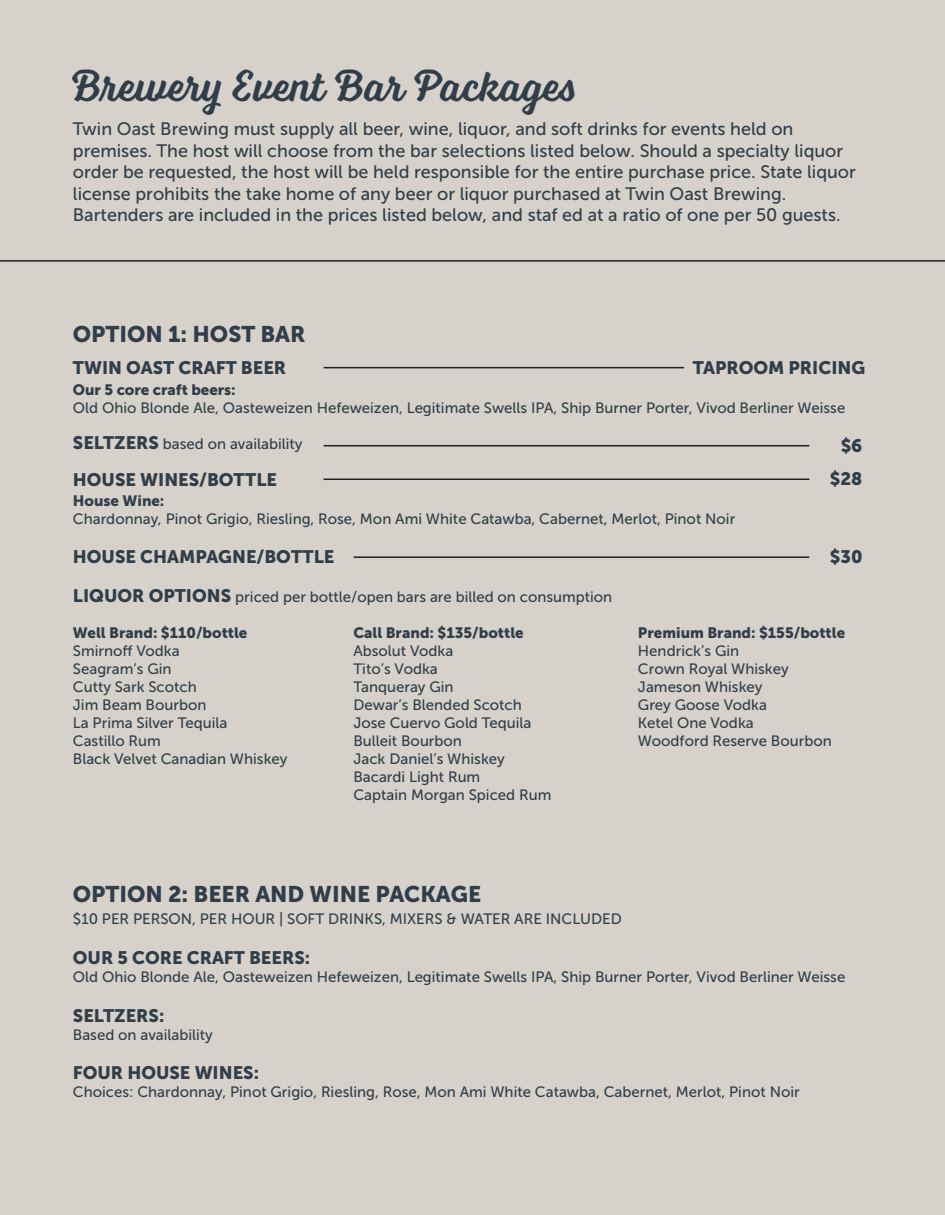
<style>
.page{position:relative;width:945px;height:1215px;background:#d6d1cb}
.page>*{position:absolute;margin:0;border:0;box-sizing:border-box;transform-origin:0 0}
.t1{font:45px "Voltage";color:#313e49}
.t2{font:22.5px "Museo Sans 900";color:#313e49}
.t3{font:18px/21.6px "Museo Sans 500";color:#313e49}
.t4{font:18px "Museo Sans 900";color:#313e49}
.t5{font:15px/18px "Museo Sans 500";color:#313e49}
.t6{font:15px "Museo Sans 900";color:#313e49}
.s1{font-family:"Museo Sans 900";font-size:18px}
</style>
<div class="page">
<hr style="left:0;top:260px;width:945px;height:2px;background:#231f20">
<hr style="left:324px;top:367px;width:360px;height:1px;background:#231f20">
<hr style="left:324px;top:445px;width:485px;height:1px;background:#231f20">
<hr style="left:324px;top:479px;width:485px;height:1px;background:#231f20">
<hr style="left:354px;top:556px;width:455px;height:2px;background:#231f20">
<h1 class="t1" style="left:72px;top:59px;width:506px">Brewery Event Bar Packages</h1>
<p class="t3" style="left:73px;top:118px;width:785px">Twin Oast Brewing must supply all beer, wine, liquor, and soft drinks for events held on premises. The host will choose from the bar selections listed below. Should a specialty liquor order be requested, the host will be held responsible for the entire purchase price. State liquor license prohibits the take home of any beer or liquor purchased at Twin Oast Brewing.<br>Bartenders are included in the prices listed below, and staf ed at a ratio of one per 50 guests.</p>
<h2 class="t2" style="left:73px;top:321px;width:234px">OPTION 1: HOST BAR</h2>
<p class="t4" style="left:73px;top:358px;width:215px">TWIN OAST CRAFT BEER</p>
<p class="t4" style="left:693px;top:357px;width:174px">TAPROOM PRICING</p>
<p class="t6" style="left:73px;top:381px;width:164px">Our 5 core craft beers:</p>
<p class="t5" style="left:73px;top:399px;width:774px">Old Ohio Blonde Ale, Oasteweizen Hefeweizen, Legitimate Swells IPA, Ship Burner Porter, Vivod Berliner Weisse</p>
<p class="t5" style="left:73px;top:435px;width:231px"><span class="s1">SELTZERS</span> based on availability</p>
<p class="t4" style="left:841px;top:436px;width:23px">$6</p>
<p class="t4" style="left:73px;top:469px;width:206px">HOUSE WINES/BOTTLE</p>
<p class="t4" style="left:830px;top:469px;width:34px">$28</p>
<p class="t6" style="left:73px;top:493px;width:93px">House Wine:</p>
<p class="t5" style="left:73px;top:510px;width:664px">Chardonnay, Pinot Grigio, Riesling, Rose, Mon Ami White Catawba, Cabernet, Merlot, Pinot Noir</p>
<p class="t4" style="left:73px;top:547px;width:263px">HOUSE CHAMPAGNE/BOTTLE</p>
<p class="t4" style="left:830px;top:547px;width:34px">$30</p>
<p class="t5" style="left:73px;top:588px;width:541px"><span class="s1">LIQUOR OPTIONS</span> priced per bottle/open bars are billed on consumption</p>
<p class="t6" style="left:73px;top:625px;width:176px">Well Brand: $110/bottle</p>
<p class="t5" style="left:73px;top:642px;width:216px">Smirnoff Vodka<br>Seagram’s Gin<br>Cutty Sark Scotch<br>Jim Beam Bourbon<br>La Prima Silver Tequila<br>Castillo Rum<br>Black Velvet Canadian Whiskey</p>
<p class="t6" style="left:353px;top:625px;width:172px">Call Brand: $135/bottle</p>
<p class="t5" style="left:353px;top:642px;width:199px">Absolut Vodka<br>Tito’s Vodka<br>Tanqueray Gin<br>Dewar’s Blended Scotch<br>Jose Cuervo Gold Tequila<br>Bulleit Bourbon<br>Jack Daniel’s Whiskey<br>Bacardi Light Rum<br>Captain Morgan Spiced Rum</p>
<p class="t6" style="left:638px;top:625px;width:209px">Premium Brand: $155/bottle</p>
<p class="t5" style="left:638px;top:642px;width:195px">Hendrick’s Gin<br>Crown Royal Whiskey<br>Jameson Whiskey<br>Grey Goose Vodka<br>Ketel One Vodka<br>Woodford Reserve Bourbon</p>
<h2 class="t2" style="left:73px;top:882px;width:410px">OPTION 2: BEER AND WINE PACKAGE</h2>
<p class="t5" style="left:73px;top:910px;width:550px">$10 PER PERSON, PER HOUR | SOFT DRINKS, MIXERS &amp; WATER ARE INCLUDED</p>
<p class="t4" style="left:73px;top:948px;width:239px">OUR 5 CORE CRAFT BEERS:</p>
<p class="t5" style="left:73px;top:968px;width:774px">Old Ohio Blonde Ale, Oasteweizen Hefeweizen, Legitimate Swells IPA, Ship Burner Porter, Vivod Berliner Weisse</p>
<p class="t4" style="left:73px;top:1005px;width:93px">SELTZERS:</p>
<p class="t5" style="left:73px;top:1026px;width:142px">Based on availability</p>
<p class="t4" style="left:73px;top:1063px;width:188px">FOUR HOUSE WINES:</p>
<p class="t5" style="left:73px;top:1083px;width:728px">Choices: Chardonnay, Pinot Grigio, Riesling, Rose, Mon Ami White Catawba, Cabernet, Merlot, Pinot Noir</p>
</div>
